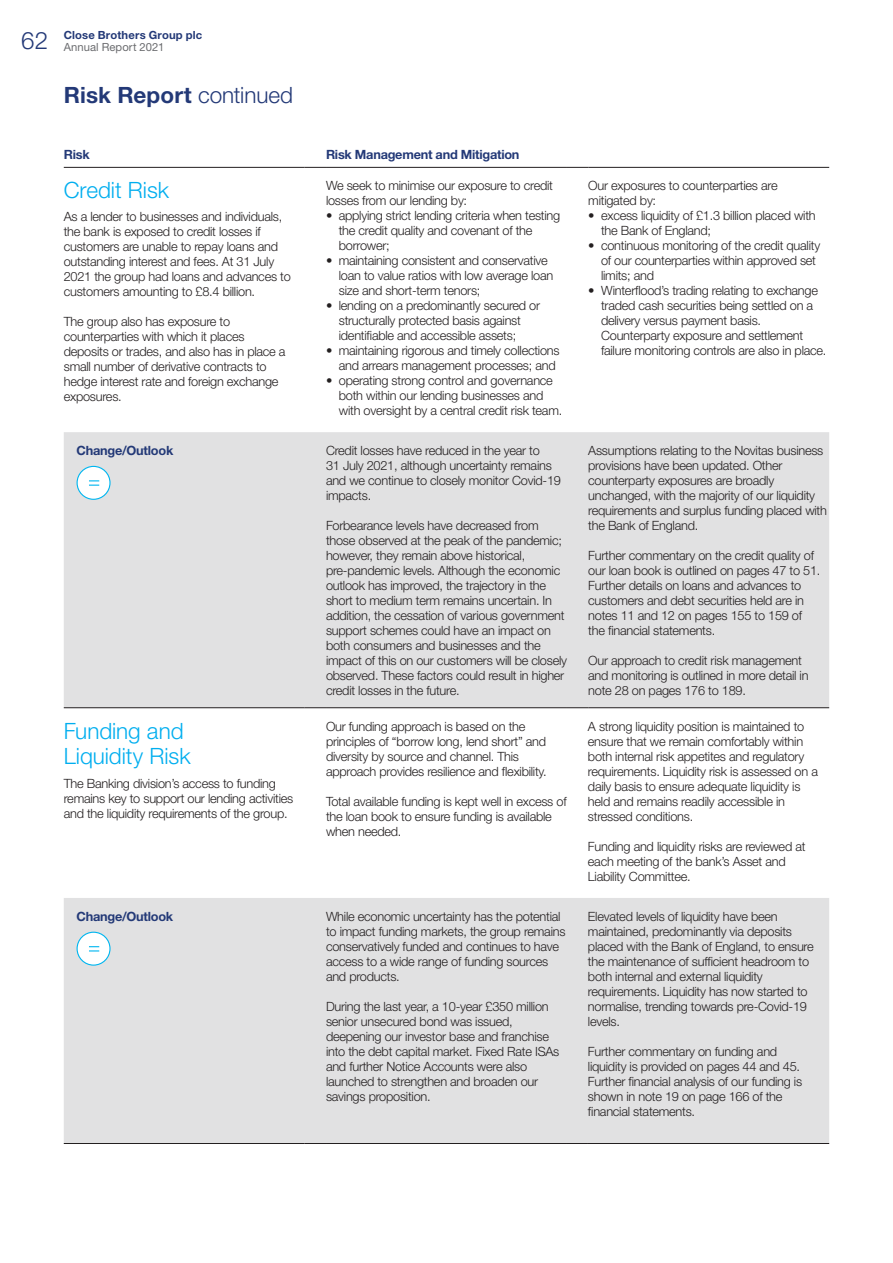
<style>
.page{position:relative;width:893px;height:1263px;background:#fff}
.page>*{position:absolute;margin:0;border:0;box-sizing:border-box;transform-origin:0 0}
.t1{font:300 22.5px/25.5px "Helvetica Neue";letter-spacing:-.005em;color:#00aeef}
.t2{font:700 22.5px "Helvetica Neue";letter-spacing:.005em;color:#233977}
.t3{font:300 12.75px/15px "Helvetica Neue";letter-spacing:-.02em;color:#231f20}
.t4{font:700 12.75px "Helvetica Neue";letter-spacing:-.02em;color:#233977}
.t5{font:700 11.25px/12px "Helvetica Neue";letter-spacing:.015em;color:#233977;text-align:center}
.s1{font-weight:300;font-size:24px}
.s2{font-weight:400;color:#6c6d70}
.s3{font-weight:300}
</style>
<div class="page">
<div style="left:64px;top:432px;width:765px;height:275px;background:#e1e1e2"></div>
<hr style="left:64px;top:167px;width:241px;height:1px;background:#231f20">
<svg style="left:305px;top:167px;width:21px;height:1px"></svg>
<hr style="left:326px;top:167px;width:241px;height:1px;background:#231f20">
<svg style="left:567px;top:167px;width:21px;height:1px"></svg>
<hr style="left:588px;top:167px;width:241px;height:1px;background:#231f20">
<hr style="left:64px;top:707px;width:241px;height:1px;background:#231f20">
<svg style="left:305px;top:707px;width:21px;height:1px"></svg>
<hr style="left:326px;top:707px;width:241px;height:1px;background:#231f20">
<svg style="left:567px;top:707px;width:21px;height:1px"></svg>
<hr style="left:588px;top:707px;width:241px;height:1px;background:#231f20">
<div style="left:77px;top:466px;width:33px;height:33px;background:#fff;border-radius:50%"></div>
<div style="left:77px;top:466px;width:34px;height:34px;border:1px solid #00b6f0;border-radius:50%"></div>
<svg style="left:89px;top:480px;width:10px;height:6px"></svg>
<div style="left:64px;top:898px;width:765px;height:245px;background:#e1e1e2"></div>
<hr style="left:64px;top:1143px;width:241px;height:1px;background:#231f20">
<svg style="left:305px;top:1143px;width:21px;height:1px"></svg>
<hr style="left:326px;top:1143px;width:241px;height:1px;background:#231f20">
<svg style="left:567px;top:1143px;width:21px;height:1px"></svg>
<hr style="left:588px;top:1143px;width:241px;height:1px;background:#231f20">
<div style="left:77px;top:932px;width:33px;height:33px;background:#fff;border-radius:50%"></div>
<div style="left:77px;top:932px;width:34px;height:34px;border:1px solid #00b6f0;border-radius:50%"></div>
<svg style="left:89px;top:946px;width:10px;height:5px"></svg>
<p class="t5" style="left:21px;top:28px;width:182px"><span class="s1">62</span> Close Brothers Group plc<br><span class="s2">Annual Report 2021</span></p>
<h1 class="t2" style="left:64px;top:81px;width:231px">Risk Report <span class="s3">continued</span></h1>
<p class="t4" style="left:64px;top:146px;width:27px">Risk</p>
<p class="t4" style="left:326px;top:146px;width:195px">Risk Management and Mitigation</p>
<h1 class="t1" style="left:64px;top:177px;width:107px">Credit Risk</h1>
<p class="t3" style="left:64px;top:209px;width:229px">As a lender to businesses and individuals, the bank is exposed to credit losses if customers are unable to repay loans and outstanding interest and fees. At 31 July 2021 the group had loans and advances to customers amounting to £8.4 billion.</p>
<p class="t3" style="left:64px;top:314px;width:223px">The group also has exposure to counterparties with which it places deposits or trades, and also has in place a small number of derivative contracts to hedge interest rate and foreign exchange exposures.</p>
<p class="t3" style="left:326px;top:178px;width:228px">We seek to minimise our exposure to credit losses from our lending by:</p>
<p class="t3" style="left:339px;top:208px;width:223px;text-indent:-13px">• applying strict lending criteria when testing the credit quality and covenant of the borrower;</p>
<p class="t3" style="left:339px;top:253px;width:216px;text-indent:-13px">• maintaining consistent and conservative loan to value ratios with low average loan size and short-term tenors;</p>
<p class="t3" style="left:339px;top:298px;width:203px;text-indent:-13px">• lending on a predominantly secured or structurally protected basis against identifiable and accessible assets;</p>
<p class="t3" style="left:339px;top:343px;width:222px;text-indent:-13px">• maintaining rigorous and timely collections and arrears management processes; and</p>
<p class="t3" style="left:339px;top:373px;width:225px;text-indent:-13px">• operating strong control and governance both within our lending businesses and with oversight by a central credit risk team.</p>
<p class="t4" style="left:77px;top:442px;width:98px">Change/Outlook</p>
<p class="t3" style="left:326px;top:443px;width:237px">Credit losses have reduced in the year to<br>31 July 2021, although uncertainty remains and we continue to closely monitor Covid-19 impacts.</p>
<p class="t3" style="left:326px;top:518px;width:243px">Forbearance levels have decreased from those observed at the peak of the pandemic; however, they remain above historical, pre-pandemic levels. Although the economic outlook has improved, the trajectory in the short to medium term remains uncertain. In addition, the cessation of various government support schemes could have an impact on both consumers and businesses and the impact of this on our customers will be closely observed. These factors could result in higher credit losses in the future.</p>
<h1 class="t1" style="left:64px;top:717px;width:128px">Funding and<br>Liquidity Risk</h1>
<p class="t3" style="left:64px;top:775px;width:231px">The Banking division’s access to funding remains key to support our lending activities and the liquidity requirements of the group.</p>
<p class="t3" style="left:326px;top:719px;width:222px">Our funding approach is based on the principles of “borrow long, lend short” and diversity by source and channel. This approach provides resilience and flexibility.</p>
<p class="t3" style="left:326px;top:793px;width:242px">Total available funding is kept well in excess of the loan book to ensure funding is available when needed.</p>
<p class="t4" style="left:77px;top:908px;width:98px">Change/Outlook</p>
<p class="t3" style="left:326px;top:908px;width:241px">While economic uncertainty has the potential to impact funding markets, the group remains conservatively funded and continues to have access to a wide range of funding sources and products.</p>
<p class="t3" style="left:326px;top:998px;width:235px">During the last year, a 10-year £350 million senior unsecured bond was issued, deepening our investor base and franchise into the debt capital market. Fixed Rate ISAs and further Notice Accounts were also launched to strengthen and broaden our savings proposition.</p>
<p class="t3" style="left:588px;top:178px;width:191px">Our exposures to counterparties are mitigated by:</p>
<p class="t3" style="left:601px;top:208px;width:216px;text-indent:-13px">• excess liquidity of £1.3 billion placed with the Bank of England;</p>
<p class="t3" style="left:601px;top:238px;width:221px;text-indent:-13px">• continuous monitoring of the credit quality of our counterparties within approved set limits; and</p>
<p class="t3" style="left:601px;top:283px;width:227px;text-indent:-13px">• Winterflood’s trading relating to exchange traded cash securities being settled on a delivery versus payment basis.<br>Counterparty exposure and settlement failure monitoring controls are also in place.</p>
<p class="t3" style="left:588px;top:443px;width:240px">Assumptions relating to the Novitas business provisions have been updated. Other counterparty exposures are broadly unchanged, with the majority of our liquidity requirements and surplus funding placed with the Bank of England.</p>
<p class="t3" style="left:588px;top:547px;width:234px">Further commentary on the credit quality of our loan book is outlined on pages 47 to 51.<br>Further details on loans and advances to customers and debt securities held are in notes 11 and 12 on pages 155 to 159 of the financial statements.</p>
<p class="t3" style="left:588px;top:652px;width:222px">Our approach to credit risk management and monitoring is outlined in more detail in note 28 on pages 176 to 189.</p>
<p class="t3" style="left:588px;top:718px;width:231px">A strong liquidity position is maintained to ensure that we remain comfortably within both internal risk appetites and regulatory requirements. Liquidity risk is assessed on a daily basis to ensure adequate liquidity is held and remains readily accessible in stressed conditions.</p>
<p class="t3" style="left:588px;top:838px;width:219px">Funding and liquidity risks are reviewed at each meeting of the bank’s Asset and<br>Liability Committee.</p>
<p class="t3" style="left:588px;top:908px;width:227px">Elevated levels of liquidity have been maintained, predominantly via deposits placed with the Bank of England, to ensure the maintenance of sufficient headroom to both internal and external liquidity requirements. Liquidity has now started to normalise, trending towards pre-Covid-19 levels.</p>
<p class="t3" style="left:588px;top:1043px;width:216px">Further commentary on funding and liquidity is provided on pages 44 and 45.<br>Further financial analysis of our funding is shown in note 19 on page 166 of the financial statements.</p>
</div>
